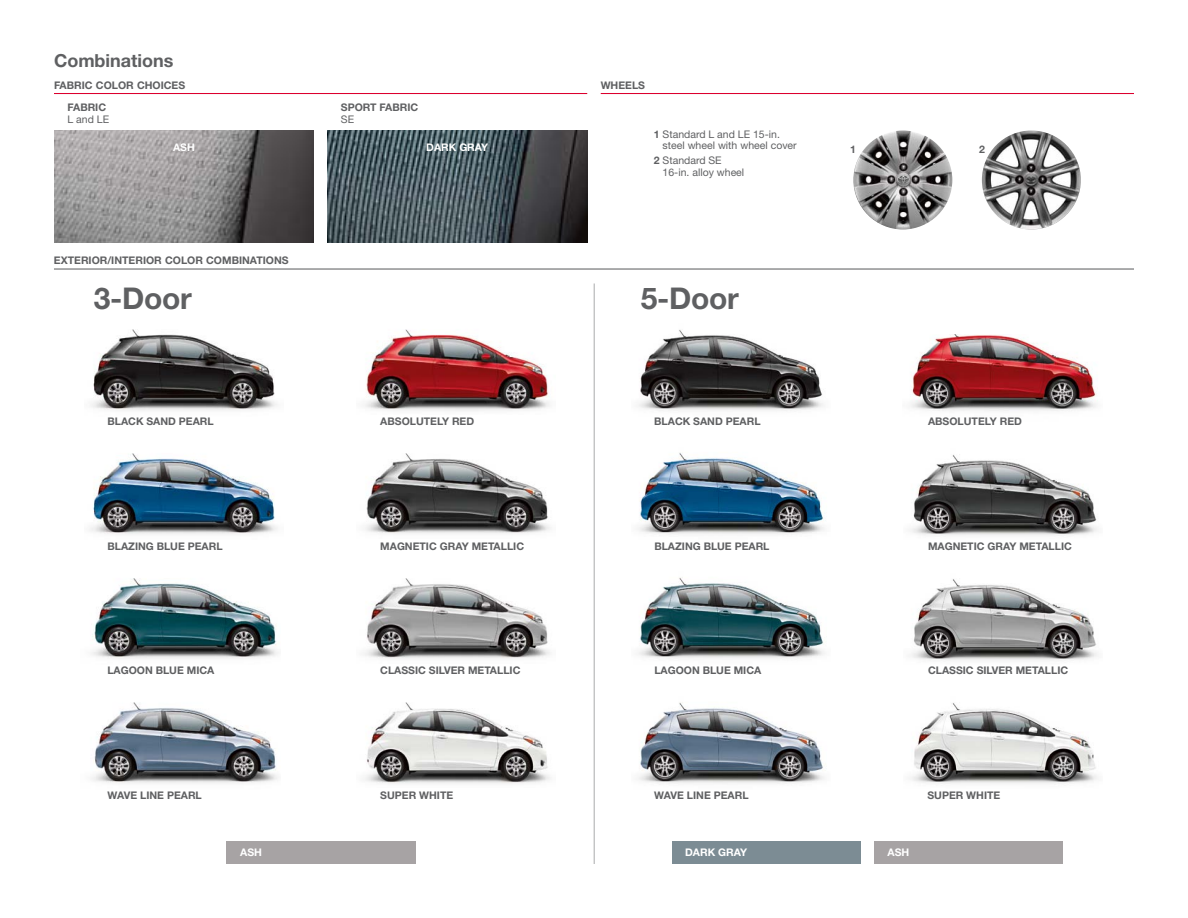
<style>
.page{position:relative;width:1188px;height:918px;background:#fff}
.page>*{position:absolute;margin:0;border:0;box-sizing:border-box;transform-origin:0 0}
.t1{font:700 30px "Helvetica Neue LT Std";color:#5f6062}
.t2{font:700 18px "Helvetica Neue LT Std";color:#5f6062}
.t3{font:700 10.5px "Helvetica Neue LT Std";color:#5f6062}
.t4{font:10.5px/11.6px "Helvetica Neue LT Std";color:#5f6062}
.t5{font:700 10.5px "Helvetica Neue LT Std";color:#fff}
.s1{font-weight:700}
</style>
<div class="page">
<img style="left:91px;top:329px;width:186px;height:82px">
<img style="left:638px;top:330px;width:185px;height:81px">
<img style="left:90px;top:453px;width:187px;height:81px">
<img style="left:638px;top:453px;width:186px;height:82px">
<img style="left:91px;top:578px;width:187px;height:81px">
<img style="left:638px;top:577px;width:187px;height:82px">
<img style="left:91px;top:702px;width:187px;height:81px">
<img style="left:638px;top:702px;width:186px;height:82px">
<img style="left:365px;top:329px;width:185px;height:82px">
<img style="left:911px;top:334px;width:187px;height:77px">
<img style="left:365px;top:453px;width:185px;height:81px">
<img style="left:911px;top:455px;width:186px;height:81px">
<img style="left:364px;top:578px;width:186px;height:81px">
<img style="left:911px;top:579px;width:186px;height:82px">
<img style="left:365px;top:702px;width:185px;height:82px">
<img style="left:911px;top:703px;width:186px;height:81px">
<img style="left:54px;top:130px;width:260px;height:113px">
<img style="left:327px;top:130px;width:260px;height:113px">
<img style="left:853px;top:130px;width:99px;height:100px;border-radius:50px">
<img style="left:982px;top:130px;width:99px;height:100px;border-radius:50px">
<hr style="left:54px;top:93px;width:533px;height:1px;background:#dc002e">
<hr style="left:601px;top:93px;width:533px;height:1px;background:#dc002e">
<hr style="left:54px;top:269px;width:1080px;height:1px;background:#5f6062">
<hr style="left:594px;top:284px;width:1px;height:580px;background:#a9aaac">
<div style="left:672px;top:842px;width:189px;height:22px;background:#7c8c94"></div>
<div style="left:874px;top:842px;width:189px;height:22px;background:#a7a3a4"></div>
<div style="left:227px;top:842px;width:189px;height:22px;background:#a7a3a4"></div>
<h2 class="t2" style="left:54px;top:49px;width:121px">COMBINATIONS</h2>
<p class="t3" style="left:54px;top:78px;width:133px">FABRIC COLOR CHOICES</p>
<p class="t3" style="left:601px;top:78px;width:18px">WHEELS</p>
<p class="t3" style="left:67px;top:101px;width:38px">FABRIC</p>
<p class="t4" style="left:67px;top:113px;width:43px">L and LE</p>
<p class="t3" style="left:341px;top:101px;width:77px">SPORT FABRIC</p>
<p class="t4" style="left:341px;top:113px;width:15px">SE</p>
<p class="t5" style="left:173px;top:141px;width:16px">ASH</p>
<p class="t5" style="left:426px;top:141px;width:42px">DAR K GRAY</p>
<p class="t3" style="left:54px;top:254px;width:128px">EXTERIOR/INTERIOR COLO</p>
<p class="t3" style="left:195px;top:254px;width:94px">R COMBI NATIONS</p>
<p class="t4" style="left:663px;top:128px;width:136px;text-indent:-9px"><span class="s1">1</span> Standard L and LE 15-in. steel wheel with wheel cover</p>
<p class="t4" style="left:663px;top:154px;width:83px;text-indent:-9px"><span class="s1">2</span> Standard SE<br>16-in. alloy wheel</p>
<h1 class="t1" style="left:94px;top:280px;width:99px">3-DOOR</h1>
<h1 class="t1" style="left:641px;top:280px;width:99px">5-DOOR</h1>
<p class="t3" style="left:850px;top:143px;width:7px">1</p>
<p class="t3" style="left:979px;top:143px;width:7px">2</p>
<p class="t3" style="left:107px;top:415px;width:48px">BLACK SAND</p>
<p class="t3" style="left:179px;top:415px;width:36px">PEARL</p>
<p class="t3" style="left:380px;top:415px;width:94px">ABSOLUTELY RED</p>
<p class="t3" style="left:654px;top:415px;width:48px">BLACK SAND</p>
<p class="t3" style="left:726px;top:415px;width:36px">PEARL</p>
<p class="t3" style="left:928px;top:415px;width:94px">ABSOLUTELY RED</p>
<p class="t3" style="left:107px;top:540px;width:117px">BLAZING BLUE PEARL</p>
<p class="t3" style="left:380px;top:540px;width:68px">MAGNETIC GRAY</p>
<p class="t3" style="left:472px;top:540px;width:52px">METALLIC</p>
<p class="t3" style="left:654px;top:540px;width:117px">BLAZING BLUE PEARL</p>
<p class="t3" style="left:928px;top:540px;width:68px">MAGNETIC GRAY</p>
<p class="t3" style="left:1019px;top:540px;width:52px">METALLIC</p>
<p class="t3" style="left:107px;top:664px;width:101px">LAGOON BLUE MICA</p>
<p class="t3" style="left:380px;top:664px;width:140px">CLASSIC SILVER METALLIC</p>
<p class="t3" style="left:654px;top:664px;width:101px">LAGOON BLUE MICA</p>
<p class="t3" style="left:928px;top:664px;width:140px">CLASSIC SILVER METALLIC</p>
<p class="t3" style="left:107px;top:789px;width:96px">WAVE LINE PEARL</p>
<p class="t3" style="left:380px;top:789px;width:74px">SUPER WHITE</p>
<p class="t3" style="left:654px;top:789px;width:96px">WAVE LINE PEARL</p>
<p class="t3" style="left:927px;top:789px;width:74px">SUPER WHITE</p>
<p class="t5" style="left:240px;top:846px;width:23px">ASH</p>
<p class="t5" style="left:685px;top:846px;width:42px">DARK GRAY</p>
<p class="t5" style="left:888px;top:846px;width:23px">ASH</p>
</div>
